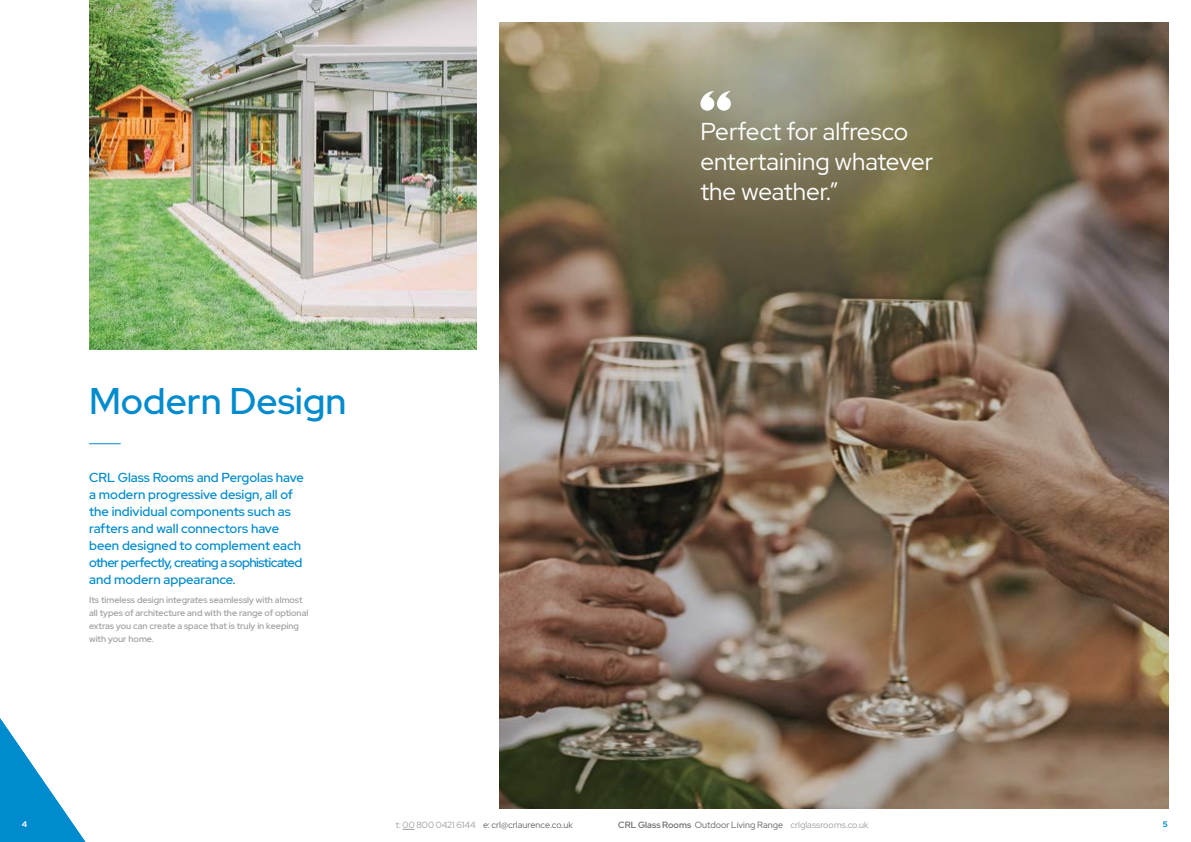
<style>
.page{position:relative;width:1191px;height:842px;background:#fff}
.page>*{position:absolute;margin:0;border:0;box-sizing:border-box;transform-origin:0 0}
.t1{font:500 37px "Red Hat Display";color:#008bce}
.t2{font:24.3px/29.7px "Red Hat Display";color:#fff}
.t3{font:500 13px/17px "Red Hat Display";color:#008bce}
.t4{font:500 9px/13px "Red Hat Display";color:#9d9d9c}
.t5{font:9px "Red Hat Display";letter-spacing:.005em;color:#9d9d9c}
.t6{font:9px "Red Hat Display";letter-spacing:.005em;color:#646363}
.t7{font:700 8px "Red Hat Display";color:#fff}
.t8{font:700 8px "Red Hat Display";color:#008bce}
.s1{color:#9d9d9c}
.s2{font-weight:500;color:#646363}
.s3{color:#646363}
</style>
<div class="page">
<svg style="left:402px;top:829px;width:12px;height:1px"></svg>
<svg style="left:0;top:718px;width:86px;height:124px"></svg>
<img style="left:499px;top:23px;width:669px;height:786px">
<svg style="left:700px;top:91px;width:31px;height:20px"></svg>
<img style="left:89px;top:0;width:387px;height:349px">
<hr style="left:89px;top:443px;width:32px;height:1px;background:#008bce">
<h1 class="t1" style="left:89px;top:377px;width:259px">Modern Design</h1>
<p class="t3" style="left:89px;top:469px;width:216px">CRL Glass Rooms and Pergolas have a modern progressive design, all of the individual components such as rafters and wall connectors have been designed to complement each other perfectly, creating a sophisticated and modern appearance.</p>
<p class="t4" style="left:89px;top:593px;width:221px">Its timeless design integrates seamlessly with almost all types of architecture and with the range of optional extras you can create a space that is truly in keeping with your home.</p>
<h2 class="t2" style="left:700px;top:117px;width:234px">Perfect for alfresco entertaining whatever the weather.”</h2>
<p class="t7" style="left:22px;top:819px;width:7px">4</p>
<p class="t6" style="left:396px;top:819px;width:179px"><span class="s1">t: 00 800 0421 6144</span> e: crl@crlaurence.co.uk</p>
<p class="t5" style="left:618px;top:819px;width:252px"><span class="s2">CRL Glass Rooms</span> <span class="s3">Outdoor Living Range</span> crlglassrooms.co.uk</p>
<p class="t8" style="left:1162px;top:819px;width:6px">5</p>
</div>
